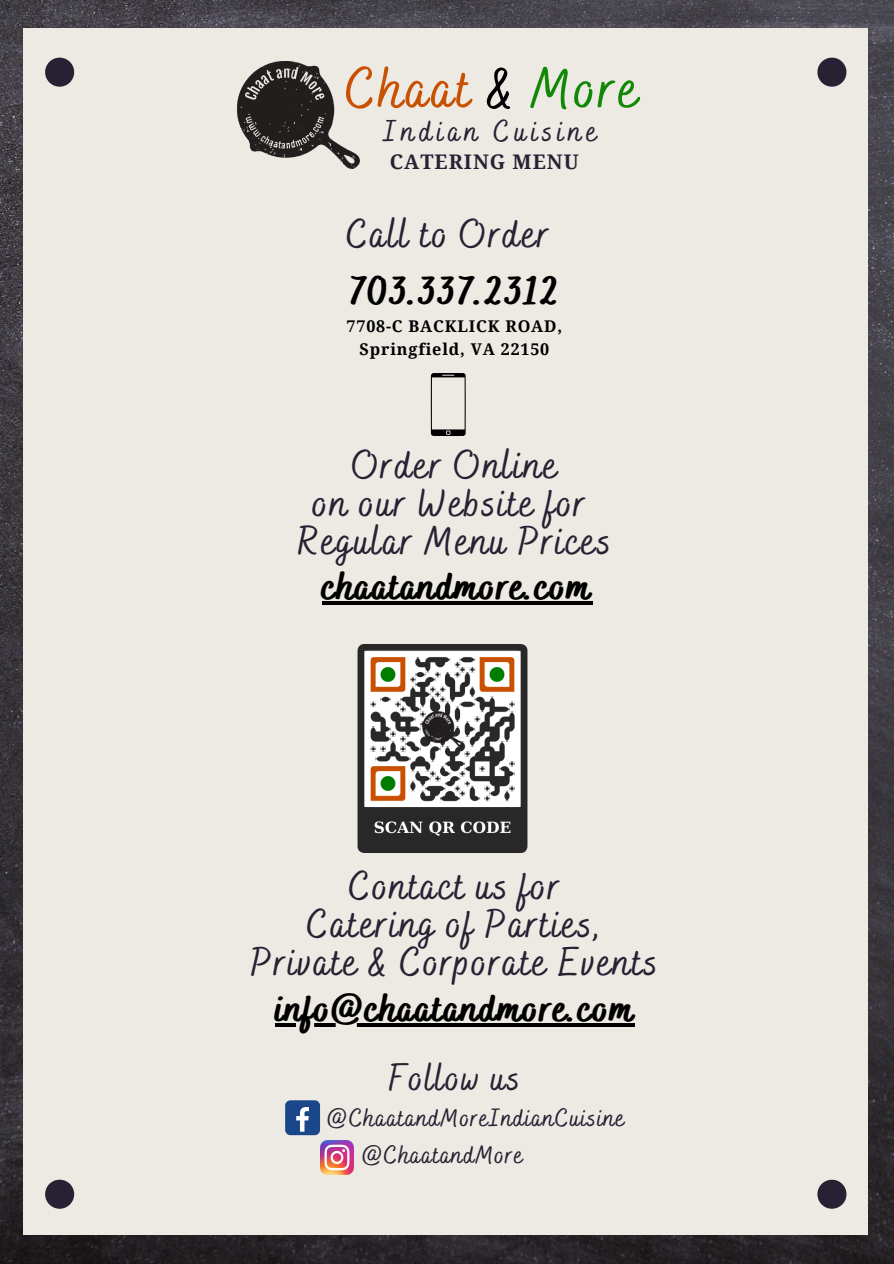
<style>
.page{position:relative;width:894px;height:1264px;background:#fff}
.page>*{position:absolute;margin:0;border:0;box-sizing:border-box;transform-origin:0 0}
.t1{font:500 57.15px "Bakerie Smooth";letter-spacing:.05em;color:#c85103}
.t2{font:500 40.2px/38.2px "Bakerie Smooth";letter-spacing:.05em;color:#262233;text-align:center}
.t3{font:800 40.2px "Bakerie Smooth";letter-spacing:.05em;color:#000}
.t4{font:800 38.7px "Bakerie Smooth";letter-spacing:.05em;color:#000}
.t5{font:500 37.2px "Bakerie Smooth";letter-spacing:.05em;color:#262233}
.t6{font:500 30.3px "Bakerie Smooth";letter-spacing:.16em;color:#262233}
.t7{font:500 25.2px "Bakerie Smooth";letter-spacing:.05em;color:#262233}
.t8{font:700 20.1px "Noto Serif";letter-spacing:.05em;color:#262233}
.t9{font:700 16.2px "Noto Serif";letter-spacing:.05em;color:#000}
.s1{color:#000}
.s2{color:#128807}
</style>
<div class="page">
<img style="left:0;top:0;width:893px;height:1263px">
<div style="left:23px;top:28px;width:844px;height:1206px;background:#edeae4"></div>
<svg style="left:45px;top:58px;width:29px;height:29px"></svg>
<svg style="left:817px;top:58px;width:29px;height:29px"></svg>
<svg style="left:45px;top:1179px;width:29px;height:29px"></svg>
<svg style="left:817px;top:1179px;width:29px;height:29px"></svg>
<div style="left:285px;top:1100px;width:35px;height:35px;background:#1a4789;border-radius:5px"></div>
<svg style="left:296px;top:1107px;width:13px;height:24px"></svg>
<img style="left:320px;top:1140px;width:34px;height:34px">
<svg style="left:430px;top:373px;width:35px;height:63px"></svg>
<hr style="left:322px;top:601px;width:270px;height:3px;background:#000">
<svg style="left:275px;top:1023px;width:360px;height:3px"></svg>
<img style="left:357px;top:644px;width:171px;height:208px">
<img style="left:237px;top:62px;width:122px;height:107px">
<p class="t1" style="left:345px;top:55px;width:294px">Chaat <span class="s1">&amp;</span> <span class="s2">More</span></p>
<h4 class="t6" style="left:383px;top:113px;width:214px">Indian Cuisine</h4>
<h2 class="t8" style="left:389px;top:147px;width:190px">CATERING MENU</h2>
<h2 class="t2" style="left:346px;top:217px;width:205px">Call to Order</h2>
<h5 class="t3" style="left:350px;top:267px;width:210px">703.337.2312</h5>
<p class="t9" style="left:346px;top:315px;width:217px">7708-C BACKLICK ROAD,</p>
<p class="t9" style="left:359px;top:337px;width:191px">Springfield, VA 22150</p>
<p class="t2" style="left:298px;top:448px;width:314px">Order Online<br>on our Website for<br>Regular Menu Prices</p>
<h2 class="t4" style="left:322px;top:564px;width:269px">chaatandmore.com</h2>
<h3 class="t2" style="left:251px;top:868px;width:408px">Contact us for<br>Catering of Parties,<br>Private &amp; Corporate Events</h3>
<h2 class="t4" style="left:275px;top:985px;width:359px">info@chaatandmore.com</h2>
<p class="t5" style="left:388px;top:1055px;width:133px">Follow us</p>
<h2 class="t7" style="left:327px;top:1103px;width:298px">@ChaatandMoreIndianCuisine</h2>
<h2 class="t7" style="left:362px;top:1140px;width:162px">@ChaatandMore</h2>
</div>
